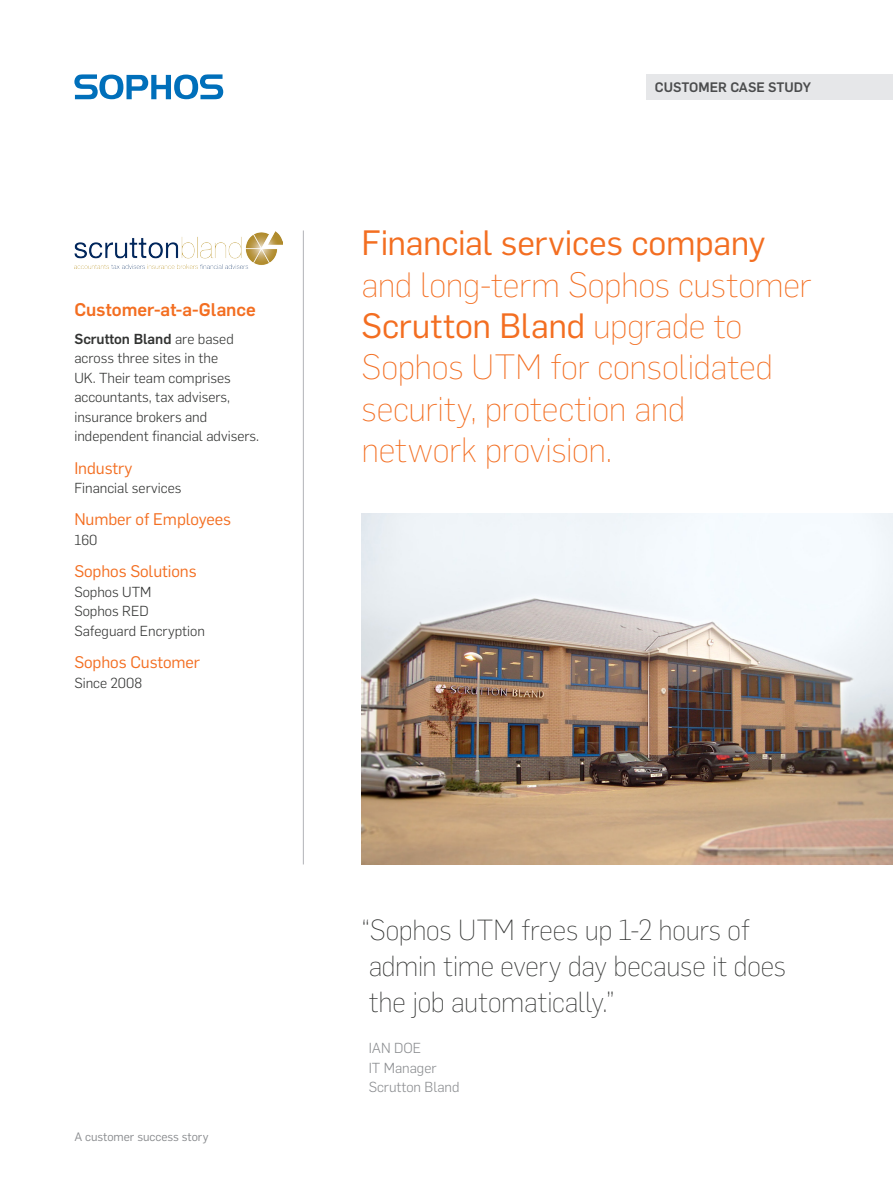
<style>
.page{position:relative;width:893px;height:1191px;background:#fff}
.page>*{position:absolute;margin:0;border:0;box-sizing:border-box;transform-origin:0 0}
.t1{font:200 34.5px/41.4px "Flama";letter-spacing:-.01em;color:#f36e21}
.t2{font:34.5px "Flama";letter-spacing:-.01em;color:#f36e21}
.t3{font:200 28.5px/36px "Flama";letter-spacing:-.01em;color:#323332}
.t4{font:500 18px "Flama";letter-spacing:-.005em;color:#f36e21}
.t5{font:16.5px "Flama";letter-spacing:-.005em;color:#f36e21}
.t6{font:300 14.25px/19.5px "Flama";color:#323332}
.t7{font:300 14.25px/19.5px "Flama";color:#8a8c8f}
.t8{font:500 13.5px "Flama";color:#4b4c4d}
.t9{font:12px "Flama";color:#8a8c8f}
.s1{font-weight:500}
.s2{font-weight:400}
</style>
<div class="page">
<svg style="left:74px;top:74px;width:149px;height:25px"></svg>
<img style="left:361px;top:513px;width:532px;height:351px">
<div style="left:646px;top:74px;width:247px;height:26px;background:#e6e7e9"></div>
<hr style="left:303px;top:230px;width:1px;height:634px;background:#b2b3b7">
<img style="left:74px;top:232px;width:209px;height:36px">
<p class="t4" style="left:74px;top:296px;width:183px">Customer-at-a-Glance</p>
<p class="t6" style="left:74px;top:328px;width:186px"><span class="s1">Scrutton Bland</span> are based across three sites in the<br>UK. Their team comprises accountants, tax advisers, insurance brokers and independent financial advisers.</p>
<p class="t5" style="left:74px;top:456px;width:60px">Industry</p>
<p class="t6" style="left:74px;top:477px;width:109px">Financial services</p>
<p class="t5" style="left:74px;top:508px;width:158px">Number of Employees</p>
<p class="t6" style="left:74px;top:529px;width:25px">160</p>
<p class="t5" style="left:74px;top:560px;width:124px">Sophos Solutions</p>
<p class="t6" style="left:74px;top:581px;width:132px">Sophos UTM<br>Sophos RED<br>Safeguard Encryption</p>
<p class="t5" style="left:74px;top:651px;width:127px">Sophos Customer</p>
<p class="t6" style="left:74px;top:672px;width:69px">Since 2008</p>
<p class="t9" style="left:74px;top:1128px;width:136px">A customer success story</p>
<p class="t8" style="left:655px;top:78px;width:158px">CUSTOMER CASE STUDY</p>
<h1 class="t2" style="left:361px;top:219px;width:405px">Financial services company</h1>
<h1 class="t1" style="left:361px;top:262px;width:451px">and long-term Sophos customer<br><span class="s2">Scrutton Bland</span> upgrade to<br>Sophos UTM for consolidated security, protection and<br>network provision.</h1>
<h2 class="t3" style="left:361px;top:911px;width:426px">“Sophos UTM frees up 1-2 hours of admin time every day because it does the job automatically.”</h2>
<p class="t7" style="left:369px;top:1037px;width:92px">IAN DOE<br>IT Manager<br>Scrutton Bland</p>
</div>
